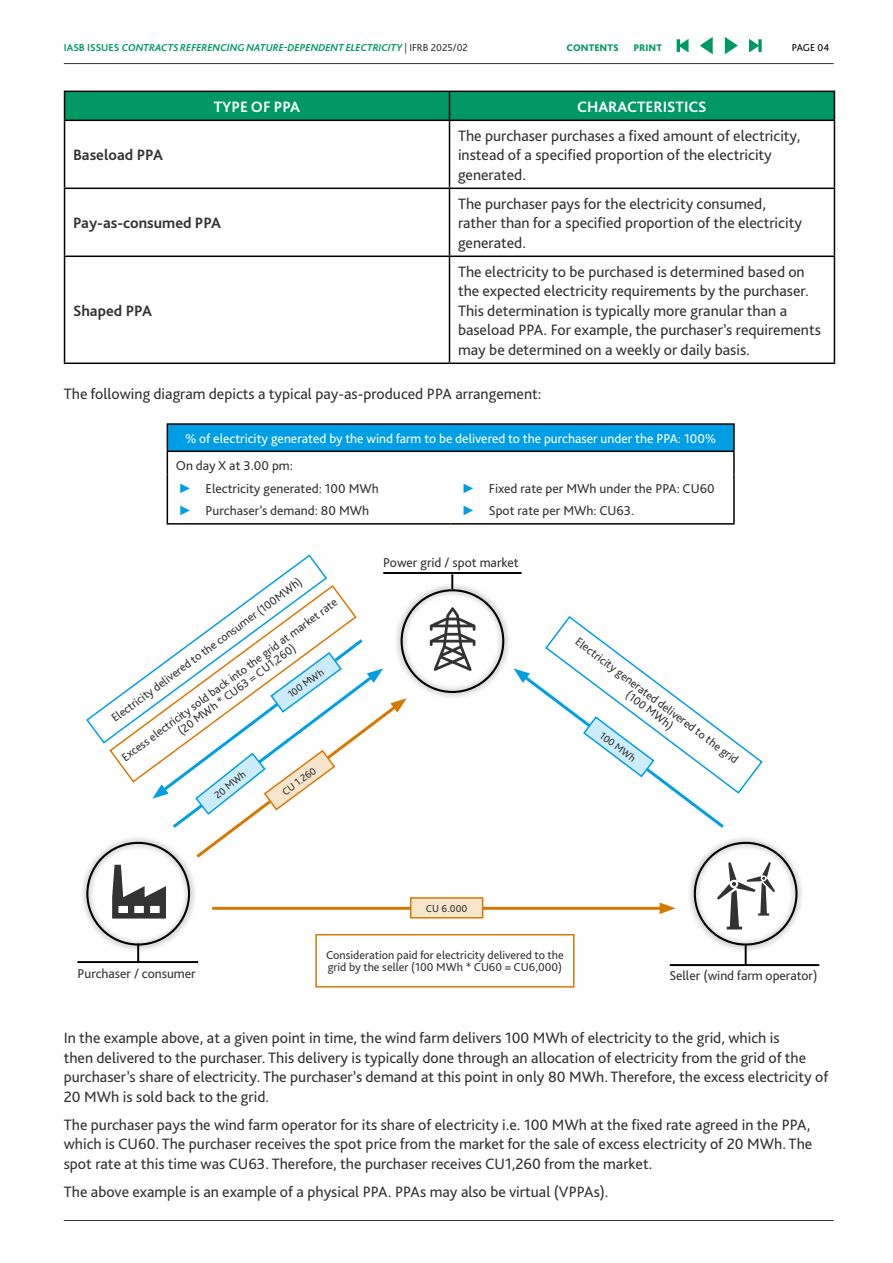
<style>
.page{position:relative;width:893px;height:1263px;background:#fff}
.page>*{position:absolute;margin:0;border:0;box-sizing:border-box;transform-origin:0 0}
.t1{font:15.75px/19.5px "Bliss Pro";color:#333}
.t2{font:700 15.75px "Bliss Pro";color:#333}
.t3{font:700 15.75px "Bliss Pro";color:#fff}
.t4{font:13.5px/22.6px "Bliss Pro";color:#333}
.t5{font:13.5px "Bliss Pro";color:#fff}
.t6{font:12px/12px "Bliss Pro";color:#333;text-align:center}
.t7{font:italic 700 10.5px "Bliss Pro";color:#096}
.t8{font:10.5px "Bliss Pro";color:#333}
.t9{font:10.5px "Bliss Pro";letter-spacing:-.01em;color:#000}
.t10{font:800 10.05px "Bliss Pro";color:#096}
.s1{font-style:normal}
.s2{font-weight:400;font-style:normal;color:#333}
.s3{font-family:"Arial";color:#009ee4}
</style>
<div class="page">
<svg style="left:64px;top:91px;width:771px;height:29px;background:#009060"></svg>
<hr style="left:64px;top:120px;width:385px;height:1px;background:#000">
<hr style="left:64px;top:121px;width:1px;height:67px;background:#000">
<hr style="left:449px;top:120px;width:386px;height:1px;background:#000">
<hr style="left:449px;top:121px;width:1px;height:67px;background:#000">
<hr style="left:834px;top:121px;width:1px;height:67px;background:#000">
<hr style="left:64px;top:188px;width:385px;height:1px;background:#000">
<hr style="left:64px;top:189px;width:1px;height:67px;background:#000">
<hr style="left:449px;top:188px;width:386px;height:1px;background:#000">
<hr style="left:449px;top:189px;width:1px;height:67px;background:#000">
<hr style="left:834px;top:189px;width:1px;height:67px;background:#000">
<hr style="left:64px;top:256px;width:385px;height:1px;background:#000">
<hr style="left:64px;top:257px;width:1px;height:105px;background:#000">
<hr style="left:449px;top:256px;width:386px;height:1px;background:#000">
<hr style="left:449px;top:257px;width:1px;height:105px;background:#000">
<hr style="left:834px;top:257px;width:1px;height:105px;background:#000">
<hr style="left:64px;top:362px;width:385px;height:2px;background:#000">
<hr style="left:449px;top:362px;width:386px;height:2px;background:#000">
<hr style="left:212px;top:907px;width:453px;height:3px;background:#d67900">
<svg style="left:659px;top:902px;width:17px;height:12px"></svg>
<div style="left:411px;top:898px;width:72px;height:20px;background:#f7e4cc"></div>
<div style="left:410px;top:897px;width:73px;height:21px;border:2px solid #d67900"></div>
<svg style="left:451px;top:574px;width:2px;height:9px"></svg>
<div style="left:394px;top:583px;width:117px;height:116px;background:#333;opacity:.75"></div>
<div style="left:401px;top:589px;width:103px;height:104px;border:2px solid #000;border-radius:50%"></div>
<hr style="left:383px;top:572px;width:139px;height:2px;background:#000">
<div style="left:80px;top:835px;width:116px;height:117px;background:#333;opacity:.75"></div>
<svg style="left:112px;top:636px;width:295px;height:282px"></svg>
<svg style="left:137px;top:944px;width:2px;height:17px"></svg>
<hr style="left:77px;top:961px;width:121px;height:2px;background:#000">
<div style="left:687px;top:835px;width:117px;height:117px;background:#333;opacity:.75"></div>
<div style="left:694px;top:842px;width:103px;height:103px;border:2px solid #000;border-radius:50%"></div>
<svg style="left:717px;top:862px;width:58px;height:67px"></svg>
<svg style="left:745px;top:946px;width:2px;height:18px"></svg>
<hr style="left:670px;top:964px;width:149px;height:2px;background:#000">
<div style="left:315px;top:934px;width:259px;height:53px;border:2px solid #d67900"></div>
<svg style="left:514px;top:616px;width:249px;height:212px"></svg>
<svg style="left:86px;top:554px;width:241px;height:190px"></svg>
<div style="left:167px;top:424px;width:567px;height:27px;background:#009ee4"></div>
<hr style="left:167px;top:423px;width:284px;height:2px;background:#000">
<hr style="left:451px;top:423px;width:284px;height:2px;background:#000">
<hr style="left:733px;top:425px;width:2px;height:26px;background:#000">
<hr style="left:167px;top:451px;width:284px;height:1px;background:#000">
<svg style="left:167px;top:425px;width:1px;height:49px"></svg>
<hr style="left:451px;top:451px;width:284px;height:1px;background:#000">
<hr style="left:733px;top:452px;width:2px;height:22px;background:#000">
<hr style="left:167px;top:474px;width:1px;height:49px;background:#000">
<hr style="left:733px;top:474px;width:2px;height:49px;background:#000">
<hr style="left:167px;top:523px;width:284px;height:2px;background:#000">
<hr style="left:451px;top:523px;width:284px;height:2px;background:#000">
<svg style="left:108px;top:584px;width:250px;height:200px"></svg>
<hr style="left:64px;top:1220px;width:770px;height:1px;background:#333">
<hr style="left:64px;top:63px;width:770px;height:1px;background:#333">
<svg style="left:677px;top:39px;width:12px;height:13px"></svg>
<svg style="left:749px;top:39px;width:9px;height:13px"></svg>
<svg style="left:758px;top:39px;width:4px;height:13px"></svg>
<svg style="left:700px;top:37px;width:13px;height:17px"></svg>
<svg style="left:724px;top:37px;width:14px;height:17px"></svg>
<p class="t7" style="left:64px;top:42px;width:406px"><span class="s1">IASB ISSUES</span> CONTRACTS REFERENCING NATURE-DEPENDENT ELECTRICITY <span class="s2">IFRB 2025/02</span></p>
<p class="t10" style="left:566px;top:42px;width:54px">CONTENTS</p>
<p class="t10" style="left:633px;top:42px;width:30px">PRINT</p>
<p class="t9" style="left:792px;top:43px;width:39px">PAGE 04</p>
<p class="t2" style="left:73px;top:148px;width:91px">Baseload PPA</p>
<p class="t3" style="left:214px;top:100px;width:88px">TYPE OF PPA</p>
<p class="t3" style="left:577px;top:100px;width:131px">CHARACTERISTICS</p>
<p class="t1" style="left:458px;top:127px;width:344px">The purchaser purchases a fixed amount of electricity, instead of a specified proportion of the electricity generated.</p>
<p class="t2" style="left:73px;top:216px;width:150px">Pay-as-consumed PPA</p>
<p class="t1" style="left:458px;top:195px;width:345px">The purchaser pays for the electricity consumed, rather than for a specified proportion of the electricity generated.</p>
<p class="t1" style="left:458px;top:263px;width:364px">The electricity to be purchased is determined based on the expected electricity requirements by the purchaser.<br>This determination is typically more granular than a baseload PPA. For example, the purchaser’s requirements may be determined on a weekly or daily basis.</p>
<p class="t1" style="left:64px;top:385px;width:479px">The following diagram depicts a typical pay-as-produced PPA arrangement:</p>
<p class="t2" style="left:73px;top:304px;width:80px">Shaped PPA</p>
<p class="t5" style="left:185px;top:432px;width:533px">% of electricity generated by the wind farm to be delivered to the purchaser under the PPA: 100%</p>
<p class="t4" style="left:176px;top:455px;width:205px">On day X at 3.00 pm:<br><span class="s3">►</span> Electricity generated: 100 MWh <span class="s3">►</span> Purchaser’s demand: 80 MWh</p>
<p class="t4" style="left:462px;top:478px;width:254px;line-height:22.2px"><span class="s3">►</span> Fixed rate per MWh under the PPA: CU60 <span class="s3">►</span> Spot rate per MWh: CU63.</p>
<p class="t6" style="left:109px;top:714px;width:235px;rotate:-36deg">Electricity delivered to the consumer (100MWh)</p>
<p class="t6" style="left:119px;top:753px;width:267px;rotate:-36deg">Excess electricity sold back into the grid at market rate (20 MWh * CU63 = CU1,260)</p>
<p class="t8" style="left:286px;top:692px;width:43px;rotate:-37deg">100 MWh</p>
<p class="t8" style="left:213px;top:792px;width:39px;rotate:-38deg">20 MWh</p>
<p class="t8" style="left:281px;top:789px;width:41px;rotate:-37deg">CU 1.260</p>
<p class="t4" style="left:383px;top:552px;width:137px">Power grid / spot market</p>
<p class="t8" style="left:426px;top:904px;width:43px">CU 6.000</p>
<p class="t6" style="left:580px;top:636px;width:202px;rotate:37deg">Electricity generated delivered to the grid (100 MWh)</p>
<p class="t8" style="left:604px;top:730px;width:43px;rotate:37deg">100 MWh</p>
<p class="t6" style="left:326px;top:950px;width:239px;text-align:left">Consideration paid for electricity delivered to the grid by the seller (100 MWh * CU60 = CU6,000)</p>
<p class="t4" style="left:77px;top:963px;width:120px">Purchaser / consumer</p>
<p class="t4" style="left:669px;top:965px;width:150px">Seller (wind farm operator)</p>
<p class="t1" style="left:64px;top:1029px;width:766px">In the example above, at a given point in time, the wind farm delivers 100 MWh of electricity to the grid, which is<br>then delivered to the purchaser. This delivery is typically done through an allocation of electricity from the grid of the purchaser’s share of electricity. The purchaser’s demand at this point in only 80 MWh. Therefore, the excess electricity of 20 MWh is sold back to the grid.</p>
<p class="t1" style="left:64px;top:1116px;width:750px">The purchaser pays the wind farm operator for its share of electricity i.e. 100 MWh at the fixed rate agreed in the PPA, which is CU60. The purchaser receives the spot price from the market for the sale of excess electricity of 20 MWh. The spot rate at this time was CU63. Therefore, the purchaser receives CU1,260 from the market.</p>
<p class="t1" style="left:64px;top:1183px;width:546px">The above example is an example of a physical PPA. PPAs may also be virtual (VPPAs).</p>
</div>
